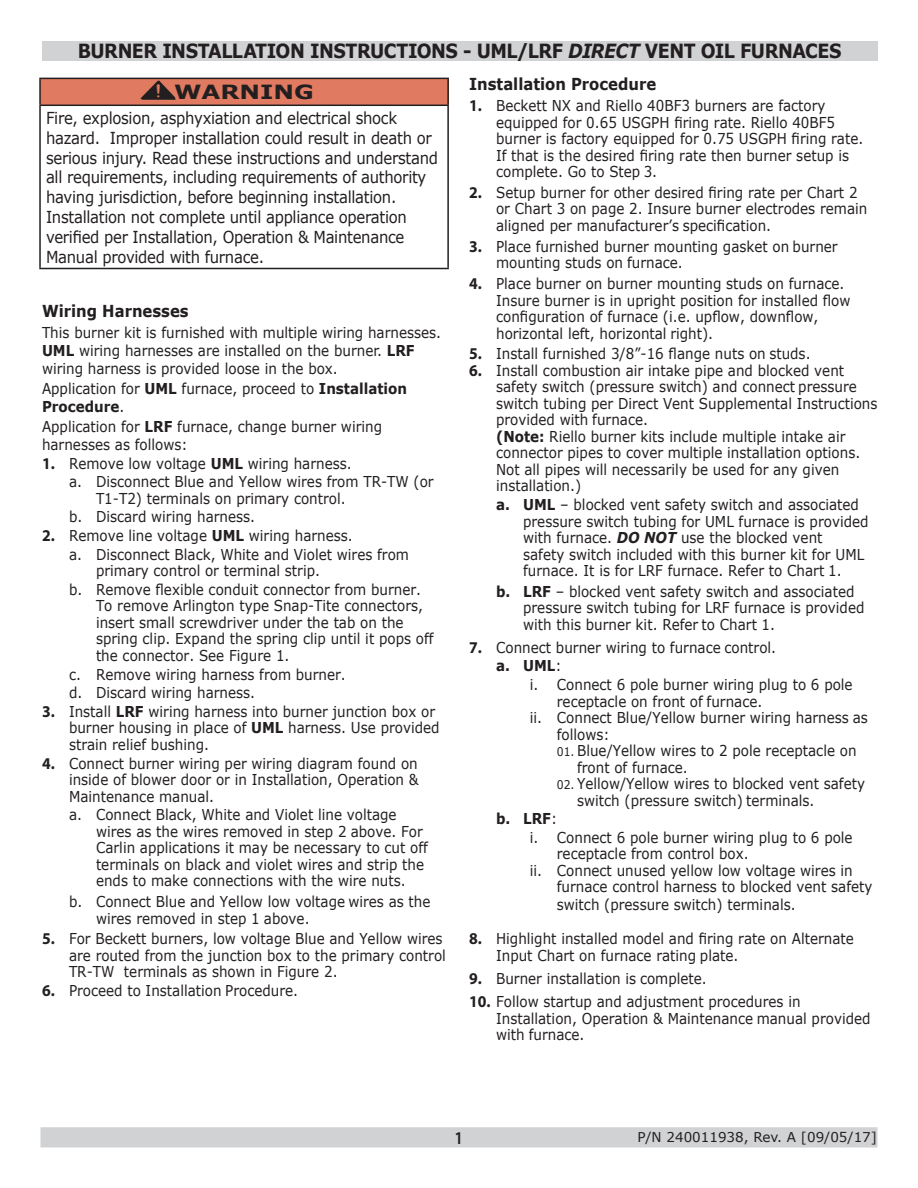
<style>
.page{position:relative;width:918px;height:1188px;background:#fff}
.page>*{position:absolute;margin:0;border:0;box-sizing:border-box;transform-origin:0 0}
.Body_text{font:700 21px "Courier New";color:#e07a60;scale:.9 1}
.t1{font:700 19.5px "Verdana";letter-spacing:-.025em;color:#231f20;scale:.9 1}
.t2{font:700 19.5px "Verdana";color:#231f20;scale:1.25 1}
.t3{font:600 18px "Myriad Pro";color:#231f20;scale:.9 1}
.t4{font:16.5px/19.8px "Verdana";letter-spacing:-.02em;color:#231f20;scale:.9 1}
.t5{font:700 16.5px "Verdana";color:#231f20;scale:.9 1}
.t6{font:15px/16.5px "Verdana";color:#231f20;scale:.9 1}
.t7{font:700 15px "Verdana";color:#231f20;scale:.9 1}
.t8{font:13.5px "Verdana";color:#231f20}
.s1{font-style:italic}
.s2{font-weight:700}
.s3{font-family:"Myriad Pro";font-weight:700;font-size:16.5px}
.s4{font-weight:700;font-style:italic}
.s5{font-weight:400}
.s6{font-size:12px}
</style>
<div class="page">
<div style="left:41px;top:1128px;width:836px;height:19px;background:#d1d2d4"></div>
<div style="left:40px;top:1127px;width:838px;height:21px;border:2px solid #d1d2d4"></div>
<div style="left:40px;top:78px;width:408px;height:27px;background:#e07a60"></div>
<hr style="left:39px;top:78px;width:410px;height:1px;background:#231f20">
<hr style="left:39px;top:79px;width:2px;height:26px;background:#231f20">
<hr style="left:447px;top:79px;width:2px;height:26px;background:#231f20">
<hr style="left:39px;top:105px;width:410px;height:1px;background:#231f20">
<hr style="left:39px;top:106px;width:2px;height:162px;background:#231f20">
<hr style="left:447px;top:106px;width:2px;height:162px;background:#231f20">
<hr style="left:39px;top:268px;width:410px;height:1px;background:#231f20">
<svg style="left:139px;top:79px;width:38px;height:26px"></svg>
<div style="left:42px;top:41px;width:836px;height:20px;background:#d1d2d4"></div>
<p class="t1" style="left:78px;top:37px;width:850px">BURNER INSTALLATION INSTRUCTIONS - UML/LRF <span class="s1">DIRECT</span> VENT OIL FURNACES</p>
<p class="Body_text" style="left:153px;top:78px;width:14px">!</p>
<p class="t2" style="left:174px;top:78px;width:113px">WARNING</p>
<p class="t4" style="left:46px;top:108px;width:437px">Fire, explosion, asphyxiation and electrical shock hazard. Improper installation could result in death or serious injury. Read these instructions and understand all requirements, including requirements of authority having jurisdiction, before beginning installation.<br>Installation not complete until appliance operation verified per Installation, Operation &amp; Maintenance Manual provided with furnace.</p>
<p class="t5" style="left:42px;top:300px;width:165px">Wiring Harnesses</p>
<p class="t6" style="left:42px;top:323px;width:445px;line-height:18px">This burner kit is furnished with multiple wiring harnesses.<br><span class="s2">UML</span> wiring harnesses are installed on the burner. <span class="s2">LRF </span>wiring harness is provided loose in the box.</p>
<p class="t6" style="left:42px;top:379px;width:407px;line-height:18px">Application for <span class="s2">UML</span> furnace, proceed to <span class="s2">Installation<br>Procedure</span>.</p>
<p class="t6" style="left:42px;top:417px;width:379px;line-height:18px">Application for <span class="s2">LRF</span> furnace, change burner wiring harnesses as follows:</p>
<p class="t6" style="left:42px;top:455px;width:346px"><span class="s3">1.</span> Remove low voltage <span class="s2">UML</span> wiring harness.</p>
<p class="t6" style="left:96px;top:473px;width:377px;text-indent:-27px">a. Disconnect Blue and Yellow wires from TR-TW (or<br>T1-T2) terminals on primary control.</p>
<p class="t6" style="left:69px;top:509px;width:208px">b. Discard wiring harness.</p>
<p class="t6" style="left:42px;top:527px;width:347px"><span class="s3">2.</span> Remove line voltage <span class="s2">UML</span> wiring harness.</p>
<p class="t6" style="left:96px;top:546px;width:349px;text-indent:-27px">a. Disconnect Black, White and Violet wires from primary control or terminal strip.</p>
<p class="t6" style="left:96px;top:581px;width:377px;text-indent:-27px">b. Remove flexible conduit connector from burner.<br>To remove Arlington type Snap-Tite connectors, insert small screwdriver under the tab on the spring clip. Expand the spring clip until it pops off the connector. See Figure 1.</p>
<p class="t6" style="left:69px;top:666px;width:309px">c. Remove wiring harness from burner.</p>
<p class="t6" style="left:69px;top:684px;width:208px">d. Discard wiring harness.</p>
<p class="t6" style="left:69px;top:703px;width:413px;text-indent:-27px"><span class="s3">3.</span> Install <span class="s2">LRF</span> wiring harness into burner junction box or burner housing in place of <span class="s2">UML</span> harness. Use provided strain relief bushing.</p>
<p class="t6" style="left:69px;top:755px;width:390px;text-align:justify;text-indent:-27px"><span class="s3">4.</span> Connect burner wiring per wiring diagram found on inside of blower door or in Installation, Operation &amp; Maintenance manual.</p>
<p class="t6" style="left:96px;top:806px;width:370px;text-indent:-27px">a. Connect Black, White and Violet line voltage wires as the wires removed in step 2 above. For Carlin applications it may be necessary to cut off terminals on black and violet wires and strip the ends to make connections with the wire nuts.</p>
<p class="t6" style="left:96px;top:893px;width:373px;text-indent:-27px">b. Connect Blue and Yellow low voltage wires as the wires removed in step 1 above.</p>
<p class="t6" style="left:69px;top:931px;width:420px;text-indent:-27px"><span class="s3">5.</span> For Beckett burners, low voltage Blue and Yellow wires are routed from the junction box to the primary control<br>TR-TW terminals as shown in Figure 2.</p>
<p class="t6" style="left:42px;top:982px;width:286px"><span class="s3">6.</span> Proceed to Installation Procedure.</p>
<p class="t5" style="left:469px;top:73px;width:209px">Installation Procedure</p>
<p class="t6" style="left:496px;top:97px;width:410px;text-indent:-27px"><span class="s3">1.</span> Beckett NX and Riello 40BF3 burners are factory equipped for 0.65 USGPH firing rate. Riello 40BF5 burner is factory equipped for 0.75 USGPH firing rate.<br>If that is the desired firing rate then burner setup is complete. Go to Step 3.</p>
<p class="t6" style="left:496px;top:184px;width:414px;text-indent:-27px"><span class="s3">2.</span> Setup burner for other desired firing rate per Chart 2 or Chart 3 on page 2. Insure burner electrodes remain aligned per manufacturer’s specification.</p>
<p class="t6" style="left:496px;top:238px;width:381px;text-indent:-27px"><span class="s3">3.</span> Place furnished burner mounting gasket on burner mounting studs on furnace.</p>
<p class="t6" style="left:496px;top:275px;width:395px;text-indent:-27px"><span class="s3">4.</span> Place burner on burner mounting studs on furnace.<br>Insure burner is in upright position for installed flow configuration of furnace (i.e. upflow, downflow, horizontal left, horizontal right).</p>
<p class="t6" style="left:469px;top:345px;width:381px"><span class="s3">5.</span> Install furnished 3/8”-16 flange nuts on studs.</p>
<p class="t6" style="left:496px;top:362px;width:425px;text-indent:-27px"><span class="s3">6.</span> Install combustion air intake pipe and blocked vent safety switch (pressure switch) and connect pressure switch tubing per Direct Vent Supplemental Instructions provided with furnace.<br><span class="s2">(Note:</span> Riello burner kits include multiple intake air connector pipes to cover multiple installation options.<br>Not all pipes will necessarily be used for any given installation.)</p>
<p class="t6" style="left:523px;top:496px;width:385px;text-indent:-27px"><span class="s2">a. UML</span> – blocked vent safety switch and associated pressure switch tubing for UML furnace is provided with furnace. <span class="s4">DO NOT</span> use the blocked vent<br>safety switch included with this burner kit for UML furnace. It is for LRF furnace. Refer to Chart 1.</p>
<p class="t6" style="left:523px;top:583px;width:381px;text-indent:-27px"><span class="s2">b. LRF</span> – blocked vent safety switch and associated pressure switch tubing for LRF furnace is provided with this burner kit. Refer to Chart 1.</p>
<p class="t6" style="left:469px;top:639px;width:343px"><span class="s3">7.</span> Connect burner wiring to furnace control.</p>
<p class="t7" style="left:496px;top:655px;width:74px">a. UML<span class="s5">:</span></p>
<p class="t6" style="left:557px;top:676px;width:330px;text-indent:-27px">i. Connect 6 pole burner wiring plug to 6 pole receptacle on front of furnace.</p>
<p class="t6" style="left:557px;top:709px;width:347px;text-indent:-27px">ii. Connect Blue/Yellow burner wiring harness as follows:</p>
<p class="t6" style="left:577px;top:742px;width:312px;text-indent:-20px"><span class="s6">01.</span> Blue/Yellow wires to 2 pole receptacle on front of furnace.</p>
<p class="t6" style="left:577px;top:775px;width:321px;text-indent:-20px"><span class="s6">02.</span> Yellow/Yellow wires to blocked vent safety switch (pressure switch) terminals.</p>
<p class="t7" style="left:496px;top:808px;width:69px">b. LRF<span class="s5">:</span></p>
<p class="t6" style="left:557px;top:829px;width:330px;text-indent:-27px">i. Connect 6 pole burner wiring plug to 6 pole receptacle from control box.</p>
<p class="t6" style="left:557px;top:862px;width:352px;text-indent:-27px">ii. Connect unused yellow low voltage wires in furnace control harness to blocked vent safety switch (pressure switch) terminals.</p>
<p class="t6" style="left:496px;top:930px;width:399px;text-indent:-27px"><span class="s3">8.</span> Highlight installed model and firing rate on Alternate<br>Input Chart on furnace rating plate.</p>
<p class="t6" style="left:469px;top:970px;width:266px"><span class="s3">9.</span> Burner installation is complete.</p>
<p class="t6" style="left:496px;top:993px;width:418px;text-indent:-27px"><span class="s3">10.</span> Follow startup and adjustment procedures in<br>Installation, Operation &amp; Maintenance manual provided with furnace.</p>
<p class="t3" style="left:455px;top:1127px;width:11px">1</p>
<p class="t8" style="left:637px;top:1128px;width:241px">P/N 240011938, Rev. A [09/05/17]</p>
</div>
